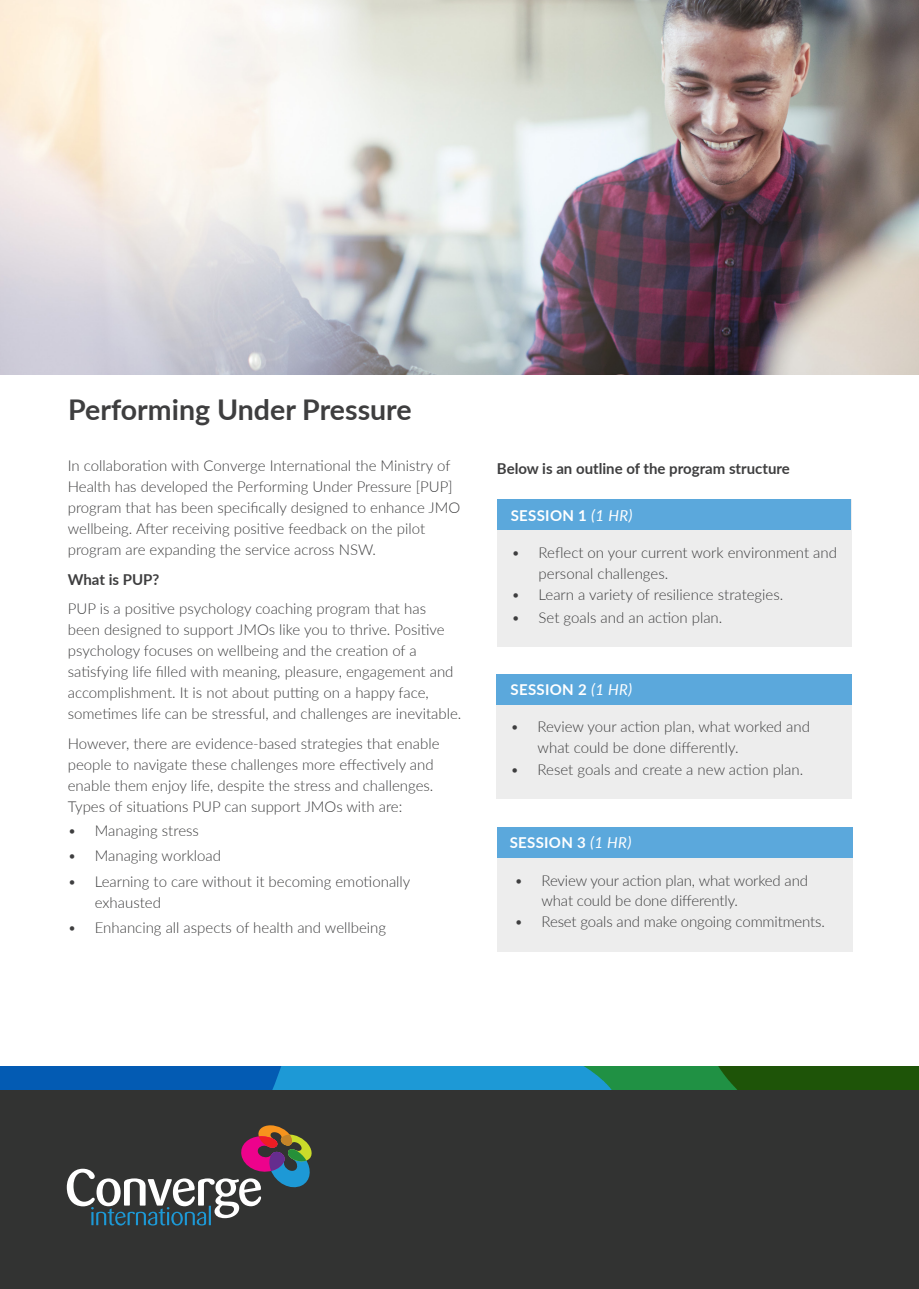
<style>
.page{position:relative;width:919px;height:1289px;background:#fff}
.page>*{position:absolute;margin:0;border:0;box-sizing:border-box;transform-origin:0 0}
.Body{font:700 28.5px "Lato";color:#3e3e3f}
.Body-2{font:300 15px/21px "Lato";color:#3e3e3f}
.Body-3{font:700 15px "Lato";color:#3e3e3f}
.Body-4{font:700 15px "Lato";letter-spacing:.02em;color:#fff}
.s1{font-weight:400;font-style:italic}
</style>
<div class="page">
<div style="left:497px;top:499px;width:354px;height:148px;background:#ededed"></div>
<div style="left:497px;top:499px;width:353px;height:31px;background:#5ba8dc"></div>
<div style="left:497px;top:674px;width:354px;height:124px;background:#ededed"></div>
<div style="left:497px;top:674px;width:354px;height:30px;background:#5ba8dc"></div>
<div style="left:497px;top:827px;width:355px;height:124px;background:#ededed"></div>
<div style="left:497px;top:827px;width:355px;height:31px;background:#5ba8dc"></div>
<div style="left:0;top:1089px;width:918px;height:199px;background:#323332"></div>
<svg style="left:67px;top:1125px;width:244px;height:100px"></svg>
<svg style="left:0;top:1066px;width:918px;height:23px;background:#15768c"></svg>
<img style="left:0;top:0;width:918px;height:374px">
<p class="Body" style="left:68px;top:389px;width:345px">Performing Under Pressure</p>
<p class="Body-2" style="left:68px;top:454px;width:394px">In collaboration with Converge International the Ministry of Health has developed the Performing Under Pressure [PUP] program that has been specifically designed to enhance JMO wellbeing. After receiving positive feedback on the pilot program are expanding the service across NSW.</p>
<p class="Body-3" style="left:68px;top:568px;width:93px">What is PUP?</p>
<p class="Body-2" style="left:68px;top:597px;width:395px">PUP is a positive psychology coaching program that has been designed to support JMOs like you to thrive. Positive psychology focuses on wellbeing and the creation of a satisfying life filled with meaning, pleasure, engagement and accomplishment. It is not about putting on a happy face, sometimes life can be stressful, and challenges are inevitable.</p>
<p class="Body-2" style="left:68px;top:732px;width:373px">However, there are evidence-based strategies that enable people to navigate these challenges more effectively and enable them enjoy life, despite the stress and challenges.<br>Types of situations PUP can support JMOs with are:</p>
<p class="Body-2" style="left:68px;top:819px;width:133px">• Managing stress</p>
<p class="Body-2" style="left:68px;top:844px;width:155px">• Managing workload</p>
<p class="Body-2" style="left:95px;top:870px;width:317px;text-indent:-27px">• Learning to care without it becoming emotionally exhausted</p>
<p class="Body-2" style="left:68px;top:916px;width:320px">• Enhancing all aspects of health and wellbeing</p>
<p class="Body-3" style="left:497px;top:457px;width:294px">Below is an outline of the program structure</p>
<p class="Body-4" style="left:510px;top:504px;width:123px">SESSION 1 <span class="s1">(1 HR)</span></p>
<p class="Body-2" style="left:538px;top:542px;width:300px;text-indent:-27px">• Reflect on your current work environment and personal challenges.</p>
<p class="Body-2" style="left:511px;top:584px;width:273px">• Learn a variety of resilience strategies.</p>
<p class="Body-2" style="left:511px;top:606px;width:212px">• Set goals and an action plan.</p>
<p class="Body-4" style="left:510px;top:678px;width:123px">SESSION 2 <span class="s1">(1 HR)</span></p>
<p class="Body-2" style="left:537px;top:715px;width:274px;text-indent:-27px">• Review your action plan, what worked and what could be done differently.</p>
<p class="Body-2" style="left:510px;top:758px;width:294px">• Reset goals and create a new action plan.</p>
<p class="Body-4" style="left:509px;top:831px;width:123px">SESSION 3 <span class="s1">(1 HR)</span></p>
<p class="Body-2" style="left:541px;top:870px;width:268px;line-height:19.5px;text-indent:-27px">• Review your action plan, what worked and what could be done differently.</p>
<p class="Body-2" style="left:514px;top:910px;width:312px">• Reset goals and make ongoing commitments.</p>
</div>
